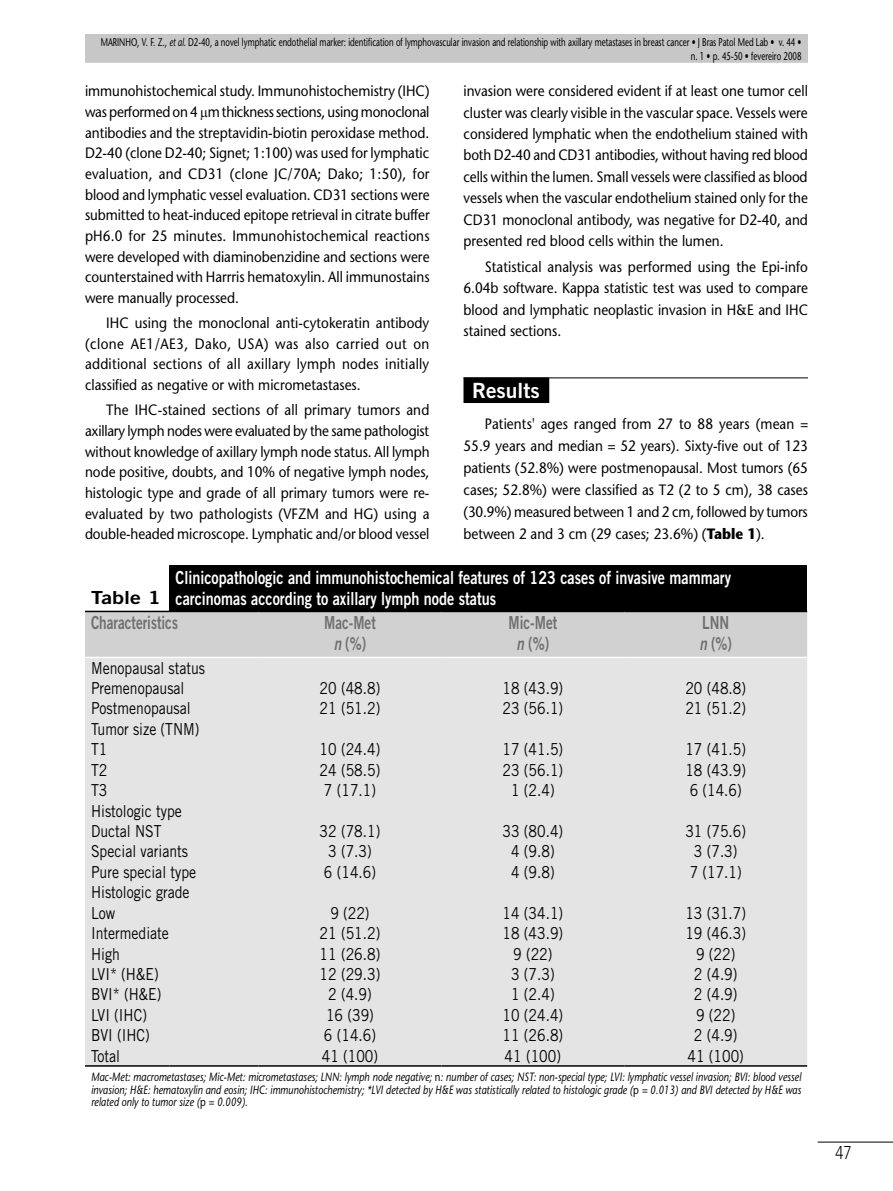
<style>
.page{position:relative;width:893px;height:1191px;background:#fff}
.page>*{position:absolute;margin:0;border:0;box-sizing:border-box;transform-origin:0 0}
.t1{font:21px "Trade Gothic LT Std Bd 2";color:#fff}
.t2{font:18px/21px "Trade Gothic LT Std Bd 2";color:#fff;scale:.8 1}
.t3{font:18px/21px "Trade Gothic LT Std Bd 2";color:#6f6f6f;text-align:center;scale:.75 1}
.t4{font:18px "Trade Gothic LT Std Bd 2";color:#000;scale:1.2 1}
.t5{font:300 18px "Trade Gothic LT Std";color:#000;scale:.8 1}
.t6{font:16.5px/20.4px "Trade Gothic LT Std";color:#000;scale:.85 1}
.t7{font:500 15px/20.7px "Stone Sans Std";color:#000;text-align:justify;scale:.9 1}
.t8{font:italic 500 12px/12.8px "Stone Sans Std";color:#000;text-align:justify;scale:.8 1}
.t9{font:500 11.25px/13.5px "Stone Sans Std";color:#000;text-align:right;scale:.7 1}
.s1{font-style:italic}
.s2{font-weight:700}
.s3{font-family:"Trade Gothic LT Std Bd 2 Obl"}
.s4{font-style:normal}
</style>
<div class="page">
<div style="left:86px;top:35px;width:721px;height:27px;background:#c7c7c7"></div>
<div style="left:85px;top:34px;width:723px;height:29px;border:2px solid #c7c7c7"></div>
<hr style="left:818px;top:1141px;width:75px;height:1px;background:#000">
<div style="left:464px;top:378px;width:84px;height:24px;background:#000"></div>
<div style="left:463px;top:377px;width:86px;height:26px;border:2px solid #000"></div>
<hr style="left:463px;top:377px;width:345px;height:1px;background:#000">
<div style="left:170px;top:565px;width:637px;height:46px;background:#000"></div>
<div style="left:85px;top:612px;width:722px;height:44px;background:#d1d1d1"></div>
<div style="left:85px;top:658px;width:722px;height:407px;background:#e4e4e4"></div>
<hr style="left:85px;top:610px;width:85px;height:2px;background:#000">
<hr style="left:170px;top:610px;width:89px;height:2px;background:#000">
<hr style="left:259px;top:610px;width:182px;height:2px;background:#000">
<hr style="left:441px;top:610px;width:183px;height:2px;background:#000">
<hr style="left:624px;top:610px;width:183px;height:2px;background:#000">
<hr style="left:85px;top:1065px;width:85px;height:1px;background:#000">
<hr style="left:170px;top:1065px;width:89px;height:1px;background:#000">
<hr style="left:259px;top:1065px;width:182px;height:1px;background:#000">
<hr style="left:441px;top:1065px;width:183px;height:1px;background:#000">
<hr style="left:624px;top:1065px;width:183px;height:1px;background:#000">
<p class="t9" style="left:101px;top:35px;width:19px">Marinho</p>
<p class="t9" style="left:137px;top:35px;width:950px">, V. F. Z., <span class="s1">et al.</span> D2-40, a novel lymphatic endothelial marker: identification of lymphovascular invasion and relationship with axillary metastases in breast cancer • J Bras Patol Med Lab • v. 44 • n. 1 • p. 45-50 • fevereiro 2008</p>
<p class="t7" style="left:85px;top:81px;width:384px">immunohistochemical study. Immunohistochemistry (IHC) was performed on 4 m thickness sections, using monoclonal antibodies and the streptavidin-biotin peroxidase method.<br>D2-40 (clone D2-40; Signet; 1:100) was used for lymphatic evaluation, and CD31 (clone JC/70A; Dako; 1:50), for blood and lymphatic vessel evaluation. CD31 sections were submitted to heat-induced epitope retrieval in citrate buffer pH6.0 for 25 minutes. Immunohistochemical reactions were developed with diaminobenzidine and sections were counterstained with Harrris hematoxylin. All immunostains were manually processed.</p>
<p class="t7" style="left:85px;top:312px;width:384px;text-indent:21px">IHC using the monoclonal anti-cytokeratin antibody (clone AE1/AE3, Dako, USA) was also carried out on additional sections of all axillary lymph nodes initially classified as negative or with micrometastases.</p>
<p class="t7" style="left:85px;top:399px;width:384px;text-indent:21px">The IHC-stained sections of all primary tumors and axillary lymph nodes were evaluated by the same pathologist without knowledge of axillary lymph node status. All lymph node positive, doubts, and 10% of negative lymph nodes, histologic type and grade of all primary tumors were re&shy;evaluated by two pathologists (VFZM and HG) using a double-headed microscope. Lymphatic and/or blood vessel</p>
<p class="t7" style="left:463px;top:80px;width:384px;line-height:21.5px">invasion were considered evident if at least one tumor cell cluster was clearly visible in the vascular space. Vessels were considered lymphatic when the endothelium stained with both D2-40 and CD31 antibodies, without having red blood cells within the lumen. Small vessels were classified as blood vessels when the vascular endothelium stained only for the CD31 monoclonal antibody, was negative for D2-40, and presented red blood cells within the lumen.</p>
<p class="t7" style="left:463px;top:256px;width:384px;line-height:21.5px;text-indent:21px">Statistical analysis was performed using the Epi-info 6.04b software. Kappa statistic test was used to compare blood and lymphatic neoplastic invasion in H&amp;E and IHC stained sections.</p>
<h1 class="t1" style="left:472px;top:377px;width:69px">Results</h1>
<p class="t7" style="left:463px;top:412px;width:384px;line-height:22.2px;text-indent:21px">Patients' ages ranged from 27 to 88 years (mean = 55.9 years and median = 52 years). Sixty-five out of 123 patients (52.8%) were postmenopausal. Most tumors (65 cases; 52.8%) were classified as T2 (2 to 5 cm), 38 cases (30.9%) measured between 1 and 2 cm, followed by tumors between 2 and 3 cm (29 cases; 23.6%) (<span class="s2">Table 1</span>).</p>
<p class="t2" style="left:176px;top:567px;width:696px">Clinicopathologic and immunohistochemical features of 123 cases of invasive mammary carcinomas according to axillary lymph node status</p>
<p class="t3" style="left:91px;top:611px;width:117px">Characteristics</p>
<p class="t3" style="left:324px;top:611px;width:70px">Mac-Met <span class="s3">n</span> (%)</p>
<p class="t3" style="left:508px;top:611px;width:66px">Mic-Met <span class="s3">n</span> (%)</p>
<p class="t3" style="left:699px;top:611px;width:45px;text-align:left">LNN <span class="s3">n</span> (%)</p>
<p class="t6" style="left:91px;top:657px;width:136px">Menopausal status<br>Premenopausal</p>
<p class="t4" style="left:91px;top:586px;width:60px">Table 1</p>
<p class="t6" style="left:320px;top:678px;width:73px">20 (48.8)</p>
<p class="t6" style="left:502px;top:678px;width:73px">18 (43.9)</p>
<p class="t6" style="left:685px;top:678px;width:73px">20 (48.8)</p>
<p class="t6" style="left:91px;top:698px;width:119px">Postmenopausal</p>
<p class="t6" style="left:320px;top:698px;width:73px">21 (51.2)</p>
<p class="t6" style="left:502px;top:698px;width:73px">23 (56.1)</p>
<p class="t6" style="left:685px;top:698px;width:73px">21 (51.2)</p>
<p class="t6" style="left:91px;top:718px;width:129px">Tumor size (TNM)<br>T1</p>
<p class="t6" style="left:320px;top:739px;width:73px">10 (24.4)</p>
<p class="t6" style="left:502px;top:739px;width:73px">17 (41.5)</p>
<p class="t6" style="left:685px;top:739px;width:73px">17 (41.5)</p>
<p class="t6" style="left:91px;top:759px;width:21px">T2</p>
<p class="t6" style="left:320px;top:759px;width:73px">24 (58.5)</p>
<p class="t6" style="left:502px;top:759px;width:73px">23 (56.1)</p>
<p class="t6" style="left:685px;top:759px;width:73px">18 (43.9)</p>
<p class="t6" style="left:91px;top:780px;width:21px">T3</p>
<p class="t6" style="left:324px;top:780px;width:63px">7 (17.1)</p>
<p class="t6" style="left:511px;top:780px;width:53px">1 (2.4)</p>
<p class="t6" style="left:690px;top:780px;width:63px">6 (14.6)</p>
<p class="t6" style="left:91px;top:800px;width:108px">Histologic type<br>Ductal NST</p>
<p class="t6" style="left:320px;top:820px;width:73px">32 (78.1)</p>
<p class="t6" style="left:502px;top:820px;width:73px">33 (80.4)</p>
<p class="t6" style="left:685px;top:820px;width:73px">31 (75.6)</p>
<p class="t6" style="left:91px;top:841px;width:116px">Special variants</p>
<p class="t6" style="left:328px;top:841px;width:53px">3 (7.3)</p>
<p class="t6" style="left:511px;top:841px;width:53px">4 (9.8)</p>
<p class="t6" style="left:694px;top:841px;width:53px">3 (7.3)</p>
<p class="t6" style="left:91px;top:861px;width:125px">Pure special type</p>
<p class="t6" style="left:324px;top:861px;width:63px">6 (14.6)</p>
<p class="t6" style="left:511px;top:861px;width:53px">4 (9.8)</p>
<p class="t6" style="left:690px;top:861px;width:63px">7 (17.1)</p>
<p class="t6" style="left:91px;top:882px;width:117px">Histologic grade<br>Low</p>
<p class="t6" style="left:330px;top:902px;width:48px">9 (22)</p>
<p class="t6" style="left:502px;top:902px;width:73px">14 (34.1)</p>
<p class="t6" style="left:685px;top:902px;width:73px">13 (31.7)</p>
<p class="t6" style="left:91px;top:923px;width:93px">Intermediate</p>
<p class="t6" style="left:320px;top:923px;width:73px">21 (51.2)</p>
<p class="t6" style="left:502px;top:923px;width:73px">18 (43.9)</p>
<p class="t6" style="left:685px;top:923px;width:73px">19 (46.3)</p>
<p class="t6" style="left:91px;top:943px;width:35px">High</p>
<p class="t6" style="left:320px;top:943px;width:73px">11 (26.8)</p>
<p class="t6" style="left:513px;top:943px;width:48px">9 (22)</p>
<p class="t6" style="left:696px;top:943px;width:48px">9 (22)</p>
<p class="t6" style="left:91px;top:963px;width:81px">LVI* (H&amp;E)</p>
<p class="t6" style="left:320px;top:963px;width:73px">12 (29.3)</p>
<p class="t6" style="left:511px;top:963px;width:53px">3 (7.3)</p>
<p class="t6" style="left:694px;top:963px;width:53px">2 (4.9)</p>
<p class="t6" style="left:91px;top:984px;width:84px">BVI* (H&amp;E)</p>
<p class="t6" style="left:328px;top:984px;width:53px">2 (4.9)</p>
<p class="t6" style="left:511px;top:984px;width:53px">1 (2.4)</p>
<p class="t6" style="left:694px;top:984px;width:53px">2 (4.9)</p>
<p class="t6" style="left:91px;top:1004px;width:67px">LVI (IHC)</p>
<p class="t6" style="left:326px;top:1004px;width:58px">16 (39)</p>
<p class="t6" style="left:502px;top:1004px;width:73px">10 (24.4)</p>
<p class="t6" style="left:696px;top:1004px;width:48px">9 (22)</p>
<p class="t6" style="left:91px;top:1025px;width:71px">BVI (IHC)</p>
<p class="t6" style="left:324px;top:1025px;width:63px">6 (14.6)</p>
<p class="t6" style="left:502px;top:1025px;width:73px">11 (26.8)</p>
<p class="t6" style="left:694px;top:1025px;width:53px">2 (4.9)</p>
<p class="t6" style="left:91px;top:1045px;width:36px">Total</p>
<p class="t6" style="left:322px;top:1045px;width:68px">41 (100)</p>
<p class="t6" style="left:505px;top:1045px;width:68px">41 (100)</p>
<p class="t6" style="left:687px;top:1045px;width:68px">41 (100)</p>
<p class="t8" style="left:91px;top:1070px;width:889px">Mac-Met: macrometastases; Mic-Met: micrometastases; LNN: lymph node negative; <span class="s4">n</span>: number of cases; NST: non-special type; LVI: lymphatic vessel invasion; BVI: blood vessel invasion; H&amp;E: hematoxylin and eosin; IHC: immunohistochemistry; *LVI detected by H&amp;E was statistically related to histologic grade (<span class="s4">p</span> = 0.013) and BVI detected by H&amp;E was related only to tumor size (<span class="s4">p</span> = 0.009).</p>
<p class="t5" style="left:836px;top:1141px;width:22px">47</p>
</div>
